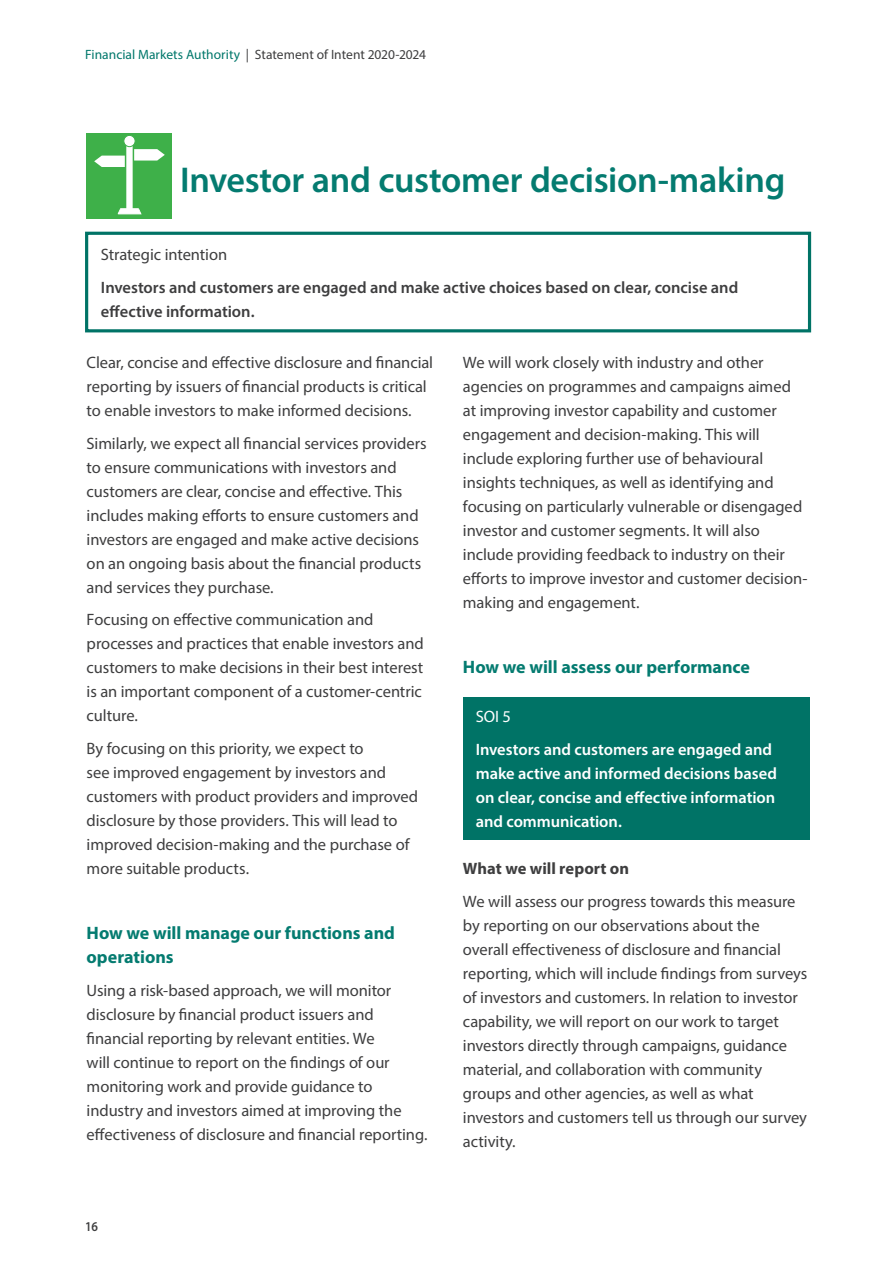
<style>
.page{position:relative;width:893px;height:1263px;background:#fff}
.page>*{position:absolute;margin:0;border:0;box-sizing:border-box;transform-origin:0 0}
.Body_Header_Green{font:600 36px "Myriad Pro";letter-spacing:-.01em;color:#047b70}
.Body_Header_Green-2{font:700 18px/24px "Myriad Pro";color:#047b70}
.Body_Header_Green-3{font:16.5px/24px "Myriad Pro";letter-spacing:-.005em;color:#3e3e3f}
.Body_Header_Green-4{font:600 16.5px/24px "Myriad Pro";color:#fff}
.Body_Header_Green-5{font:600 16.5px/24px "Myriad Pro";color:#3e3e3f}
.Body_Header_Green-6{font:700 16.5px "Myriad Pro";color:#3e3e3f}
.Body_Header_Green-7{font:16.5px "Myriad Pro";color:#fff}
.t1{font:13.5px "Myriad Pro";color:#3e3e3f}
.t2{font:600 13.5px "Myriad Pro";color:#3e3e3f;scale:.9 1}
.s1{color:#00776b}
</style>
<div class="page">
<div style="left:85px;top:232px;width:726px;height:100px;border:3px solid #007366"></div>
<div style="left:463px;top:697px;width:346px;height:142px;background:#007366"></div>
<div style="left:87px;top:133px;width:85px;height:85px;background:#3eb049"></div>
<div style="left:126px;top:146px;width:7px;height:65px;background:#fff"></div>
<svg style="left:94px;top:156px;width:31px;height:11px"></svg>
<svg style="left:134px;top:149px;width:31px;height:12px"></svg>
<div style="left:124px;top:135px;width:11px;height:12px;background:#fff;border-radius:50%"></div>
<div style="left:123px;top:135px;width:13px;height:12px;border:1px solid #3eaf49;border-radius:50%"></div>
<svg style="left:117px;top:208px;width:25px;height:7px"></svg>
<p class="t1" style="left:85px;top:46px;width:343px"><span class="s1">Financial Markets Authority</span> | Statement of Intent 2020-2024</p>
<p class="Body_Header_Green" style="left:180px;top:157px;width:607px">Investor and customer decision-making</p>
<p class="Body_Header_Green-3" style="left:101px;top:242px;width:128px">Strategic intention</p>
<p class="Body_Header_Green-5" style="left:101px;top:275px;width:639px">Investors and customers are engaged and make active choices based on clear, concise and effective information.</p>
<p class="Body_Header_Green-3" style="left:87px;top:351px;width:348px">Clear, concise and effective disclosure and financial reporting by issuers of financial products is critical to enable investors to make informed decisions.</p>
<p class="Body_Header_Green-3" style="left:87px;top:431px;width:342px">Similarly, we expect all financial services providers to ensure communications with investors and customers are clear, concise and effective. This includes making efforts to ensure customers and investors are engaged and make active decisions on an ongoing basis about the financial products and services they purchase.</p>
<p class="Body_Header_Green-3" style="left:87px;top:608px;width:339px">Focusing on effective communication and processes and practices that enable investors and customers to make decisions in their best interest is an important component of a customer-centric culture.</p>
<p class="Body_Header_Green-3" style="left:87px;top:736px;width:333px">By focusing on this priority, we expect to<br>see improved engagement by investors and customers with product providers and improved disclosure by those providers. This will lead to improved decision-making and the purchase of more suitable products.</p>
<p class="Body_Header_Green-2" style="left:87px;top:920px;width:310px">How we will manage our functions and operations</p>
<p class="Body_Header_Green-3" style="left:87px;top:978px;width:343px">Using a risk-based approach, we will monitor disclosure by financial product issuers and financial reporting by relevant entities. We<br>will continue to report on the findings of our monitoring work and provide guidance to industry and investors aimed at improving the effectiveness of disclosure and financial reporting.</p>
<p class="t2" style="left:85px;top:1218px;width:16px">16</p>
<p class="Body_Header_Green-3" style="left:463px;top:351px;width:346px">We will work closely with industry and other agencies on programmes and campaigns aimed at improving investor capability and customer engagement and decision-making. This will include exploring further use of behavioural insights techniques, as well as identifying and focusing on particularly vulnerable or disengaged investor and customer segments. It will also include providing feedback to industry on their efforts to improve investor and customer decision&shy;making and engagement.</p>
<p class="Body_Header_Green-2" style="left:463px;top:655px;width:289px">How we will assess our performance</p>
<p class="Body_Header_Green-7" style="left:476px;top:706px;width:37px">SOI 5</p>
<p class="Body_Header_Green-4" style="left:476px;top:737px;width:303px">Investors and customers are engaged and make active and informed decisions based on clear, concise and effective information and communication.</p>
<p class="Body_Header_Green-6" style="left:463px;top:858px;width:168px">What we will report on</p>
<p class="Body_Header_Green-3" style="left:463px;top:889px;width:346px">We will assess our progress towards this measure by reporting on our observations about the overall effectiveness of disclosure and financial reporting, which will include findings from surveys of investors and customers. In relation to investor capability, we will report on our work to target investors directly through campaigns, guidance material, and collaboration with community groups and other agencies, as well as what investors and customers tell us through our survey activity.</p>
</div>
